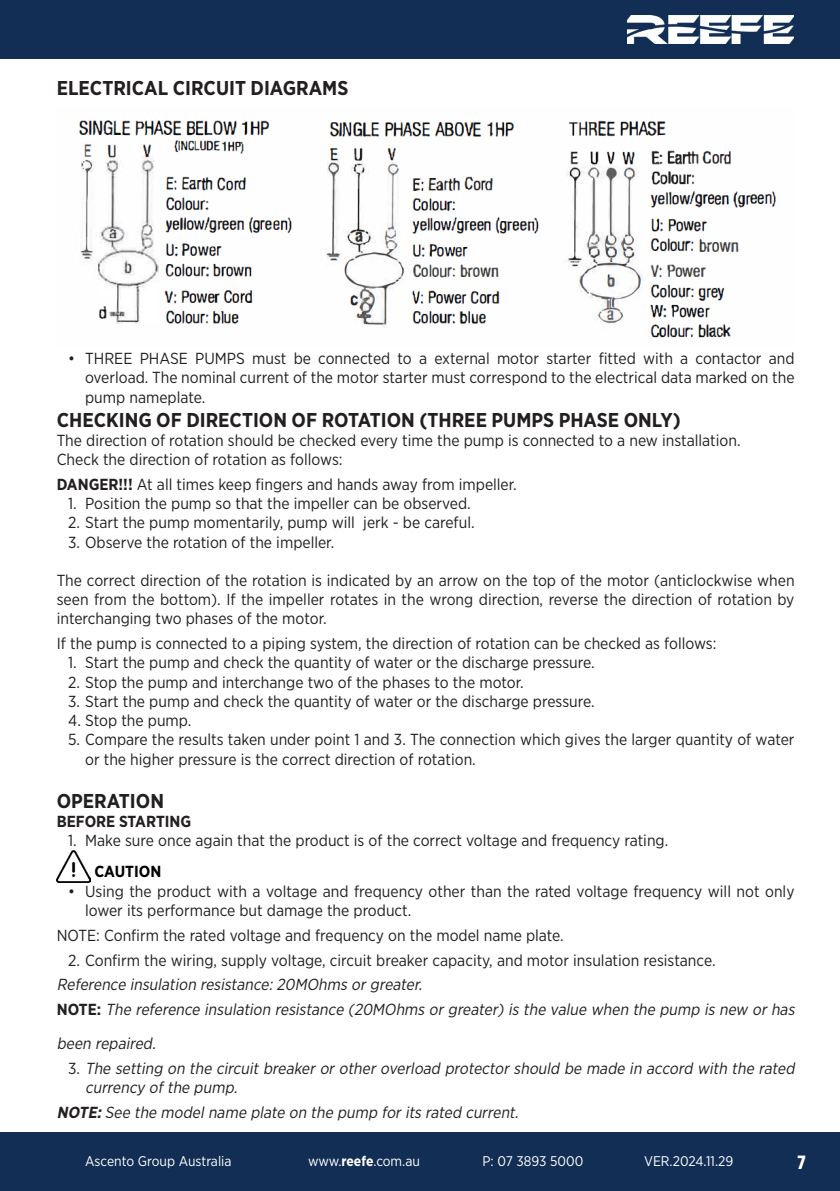
<style>
.page{position:relative;width:840px;height:1191px;background:#fff}
.page>*{position:absolute;margin:0;border:0;box-sizing:border-box;transform-origin:0 0}
.Bullet{font:700 20px "Gotham Narrow";color:#231f20}
.Body{font:700 20px "Gotham Narrow";color:#231f20}
.t1{font:700 20px "Config Condensed";color:#fff}
.Body-2{font:16px/19.2px "Gotham Narrow";color:#231f20;text-align:justify}
.Body-3{font:italic 16px/33.6px "Gotham Narrow";color:#231f20}
.Bullet-2{font:700 16px "Gotham Narrow";color:#231f20}
.Bullet-3{font:700 16px "Gotham Narrow";color:#000}
.t2{font:14px "Gotham Narrow";color:#fff}
.s1{font-weight:700}
.s2{font-weight:700;font-style:normal}
.s3{font-style:normal}
</style>
<div class="page">
<div style="left:0;top:0;width:839px;height:59px;background:#122e54"></div>
<img style="left:627px;top:15px;width:165px;height:29px">
<div style="left:0;top:1132px;width:839px;height:59px;background:#122e54"></div>
<img style="left:79px;top:120px;width:697px;height:218px">
<img style="left:57px;top:850px;width:34px;height:32px">
<img style="left:695px;top:233px;width:48px;height:28px">
<p class="Bullet" style="left:57px;top:75px;width:293px">ELECTRICAL CIRCUIT DIAGRAMS</p>
<p class="Body-2" style="left:85px;top:349px;width:710px;text-indent:-17px">• THREE PHASE PUMPS must be connected to a external motor starter fitted with a contactor and overload. The nominal current of the motor starter must correspond to the electrical data marked on the pump nameplate.</p>
<p class="Bullet" style="left:57px;top:407px;width:625px">CHECKING OF DIRECTION OF ROTATION (THREE PUMPS PHASE ONLY)</p>
<p class="Body-2" style="left:57px;top:430px;width:685px">The direction of rotation should be checked every time the pump is connected to a new installation.</p>
<p class="Body-2" style="left:57px;top:449px;width:287px">Check the direction of rotation as follows:</p>
<p class="Body-2" style="left:57px;top:474px;width:461px"><span class="s1">DANGER!!!</span> At all times keep fingers and hands away from impeller.</p>
<p class="Body-2" style="left:68px;top:493px;width:404px">1. Position the pump so that the impeller can be observed.</p>
<p class="Body-2" style="left:68px;top:513px;width:408px">2. Start the pump momentarily, pump will jerk - be careful.</p>
<p class="Body-2" style="left:68px;top:532px;width:267px">3. Observe the rotation of the impeller.</p>
<p class="Body-2" style="left:57px;top:570px;width:739px">The correct direction of the rotation is indicated by an arrow on the top of the motor (anticlockwise when seen from the bottom). If the impeller rotates in the wrong direction, reverse the direction of rotation by interchanging two phases of the motor.</p>
<p class="Body-2" style="left:57px;top:633px;width:661px">If the pump is connected to a piping system, the direction of rotation can be checked as follows:</p>
<p class="Body-2" style="left:68px;top:653px;width:527px">1. Start the pump and check the quantity of water or the discharge pressure.</p>
<p class="Body-2" style="left:68px;top:672px;width:457px">2. Stop the pump and interchange two of the phases to the motor.</p>
<p class="Body-2" style="left:68px;top:691px;width:527px">3. Start the pump and check the quantity of water or the discharge pressure.</p>
<p class="Body-2" style="left:68px;top:710px;width:125px">4. Stop the pump.</p>
<p class="Body-2" style="left:85px;top:729px;width:710px;text-indent:-17px">5. Compare the results taken under point 1 and 3. The connection which gives the larger quantity of water or the higher pressure is the correct direction of rotation.</p>
<p class="Body" style="left:57px;top:788px;width:109px">OPERATION</p>
<p class="Bullet-2" style="left:57px;top:811px;width:136px">BEFORE STARTING</p>
<p class="Body-2" style="left:68px;top:830px;width:601px">1. Make sure once again that the product is of the correct voltage and frequency rating.</p>
<p class="Bullet-3" style="left:94px;top:861px;width:68px">CAUTION</p>
<p class="Body-2" style="left:85px;top:881px;width:710px;text-indent:-17px">• Using the product with a voltage and frequency other than the rated voltage frequency will not only lower its performance but damage the product.</p>
<p class="Body-2" style="left:57px;top:925px;width:508px">NOTE: Confirm the rated voltage and frequency on the model name plate.</p>
<p class="Body-2" style="left:68px;top:950px;width:648px">2. Confirm the wiring, supply voltage, circuit breaker capacity, and motor insulation resistance.</p>
<p class="Body-3" style="left:57px;top:967px;width:370px">Reference insulation resistance:20MOhms orgreater.</p>
<p class="Body-3" style="left:57px;top:992px;width:742px"><span class="s2">N O T E :</span> The reference insulation resistance (20MOhms or greater) is the value when the pump is new or has been repaired.</p>
<p class="Body-3" style="left:85px;top:1058px;width:713px;line-height:19.2px;text-indent:-17px"><span class="s3">3 .</span> The setting on the circuit breaker or other overload protector should be made in accord with the rated currency ofthe pump.</p>
<p class="Body-3" style="left:57px;top:1095px;width:466px"><span class="s1">NOTE:</span>See the modelname plate on the pump forits rated current.</p>
<p class="t2" style="left:85px;top:1152px;width:148px">Ascento Group Australia</p>
<p class="t2" style="left:308px;top:1152px;width:113px">www.<span class="s1">reefe</span>.com.au</p>
<p class="t2" style="left:482px;top:1152px;width:102px">P: 07 3893 5000</p>
<p class="t2" style="left:643px;top:1152px;width:91px">VER.2024.11.29</p>
<p class="t1" style="left:796px;top:1150px;width:10px">7</p>
</div>
